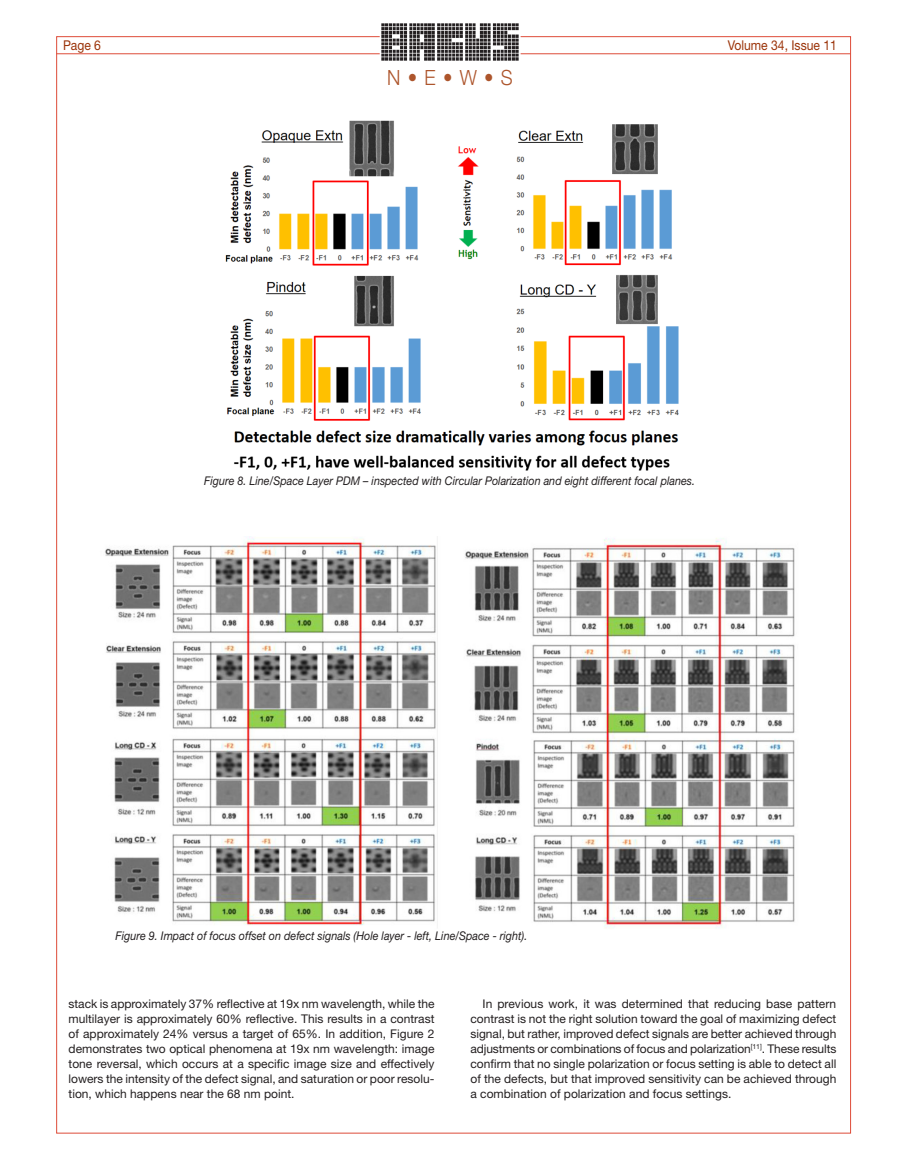
<style>
.page{position:relative;width:905px;height:1161px;background:#fff}
.page>*{position:absolute;margin:0;border:0;box-sizing:border-box;transform-origin:0 0}
.t1{font:300 21px "Helvetica Neue";color:#ad552c;scale:.9 1}
.t2{font:13.5px "Helvetica Neue";color:#9b340a;scale:.9 1}
.body{font:12px/15px "Helvetica Neue";color:#231f20;text-align:justify}
.Figs{font:italic 12px "Helvetica Neue";color:#231f20;scale:.9 1}
</style>
<div class="page">
<img style="left:225px;top:120px;width:454px;height:351px">
<img style="left:105px;top:536px;width:690px;height:393px">
<hr style="left:56px;top:53px;width:794px;height:1px;background:#de4c39">
<div style="left:380px;top:19px;width:140px;height:52px;background:#fff"></div>
<img style="left:382px;top:24px;width:137px;height:37px">
<p class="t2" style="left:63px;top:37px;width:44px">Page 6</p>
<p class="t2" style="left:727px;top:37px;width:123px">Volume 34, Issue 11</p>
<h1 class="t1" style="left:387px;top:64px;width:141px">N • E • W • S</h1>
<p class="Figs" style="left:204px;top:474px;width:547px">Figure 8. Line/Space Layer PDM – inspected with Circular Polarization and eight different focal planes.</p>
<p class="Figs" style="left:116px;top:929px;width:459px">Figure 9. Impact of focus offset on defect signals (Hole layer - left, Line/Space - right).</p>
<p class="body" style="left:69px;top:996px;width:367px">stack is approximately 37% reflective at 19x nm wavelength, while the multilayer is approximately 60% reflective. This results in a contrast of approximately 24% versus a target of 65%. In addition, Figure 2 demonstrates two optical phenomena at 19x nm wavelength: image tone reversal, which occurs at a specific image size and effectively lowers the intensity of the defect signal, and saturation or poor resolu&shy;tion, which happens near the 68 nm point.</p>
<p class="body" style="left:470px;top:996px;width:367px;text-indent:12px">In previous work, it was determined that reducing base pattern contrast is not the right solution toward the goal of maximizing defect signal, but rather, improved defect signals are better achieved through adjustments or combinations of focus and polarization<sup>[11]</sup>. These results confirm that no single polarization or focus setting is able to detect all of the defects, but that improved sensitivity can be achieved through a combination of polarization and focus settings.</p>
</div>
